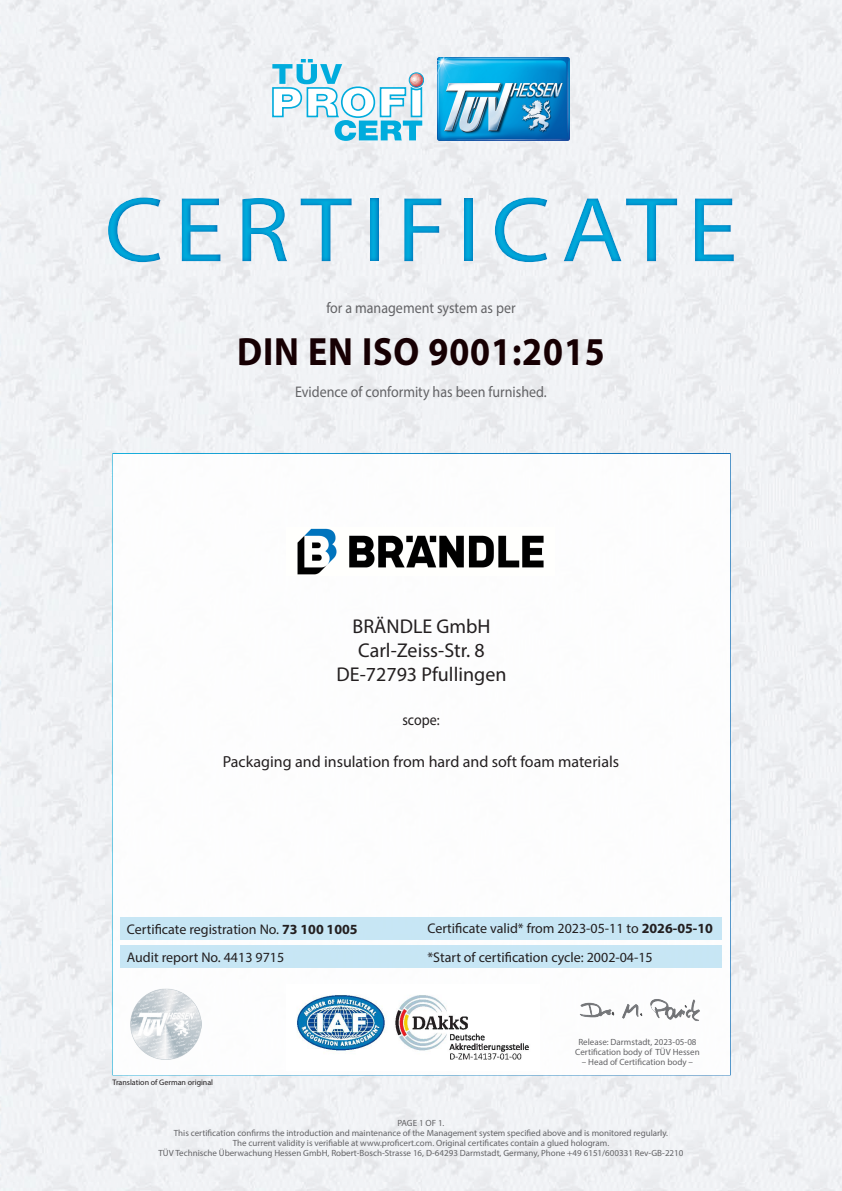
<style>
.page{position:relative;width:842px;height:1191px;background:#fff}
.page>*{position:absolute;margin:0;border:0;box-sizing:border-box;transform-origin:0 0}
.t1{font:93px "Myriad Pro";letter-spacing:.1em;color:#00acdd;scale:1.1 1}
.t2{font:700 39.6px "Myriad Pro";letter-spacing:.025em;color:#170003;scale:.91 1}
.t3{font:20px "Myriad Pro";color:#231f20}
.t4{font:16px "Myriad Pro";color:#231f20}
.t5{font:15.4px "Myriad Pro";color:#636366;scale:.91 1}
.t6{font:15.4px "Myriad Pro";color:#231f20;scale:.91 1}
.t7{font:14px "Myriad Pro";color:#231f20}
.t8{font:9px/10px "Myriad Pro";color:#636366;text-align:center}
.t9{font:8px "Myriad Pro";color:#231f20}
.s1{font-weight:700}
</style>
<div class="page">
<img style="left:0;top:0;width:842px;height:1191px">
<img style="left:437px;top:57px;width:132px;height:83px">
<svg style="left:272px;top:59px;width:152px;height:82px"></svg>
<div style="left:112px;top:453px;width:619px;height:622px;background:#fff;border:2px solid #fff"></div>
<div style="left:120px;top:945px;width:602px;height:23px;background:#c1e4f4"></div>
<div style="left:121px;top:917px;width:601px;height:22px;background:#c1e4f4"></div>
<img style="left:296px;top:995px;width:233px;height:65px">
<img style="left:744px;top:810px;width:77px;height:55px">
<img style="left:736px;top:724px;width:98px;height:40px">
<img style="left:735px;top:636px;width:95px;height:35px">
<img style="left:736px;top:549px;width:93px;height:35px">
<img style="left:737px;top:479px;width:91px;height:36px">
<div style="left:642px;top:1096px;width:99px;height:53px;background:#f0f1f4"></div>
<img style="left:579px;top:999px;width:121px;height:22px">
<div style="left:0;top:172px;width:842px;height:114px;background:#006bb6;opacity:.75"></div>
<img style="left:130px;top:988px;width:71px;height:71px">
<img style="left:297px;top:528px;width:247px;height:47px">
<h1 class="t1" style="left:104px;top:173px;width:577px">CERTIFICATE</h1>
<p class="t5" style="left:326px;top:298px;width:209px">for a management system as per</p>
<p class="t2" style="left:237px;top:326px;width:406px">DIN EN ISO 9001:2015</p>
<p class="t5" style="left:295px;top:382px;width:278px">Evidence of conformity has been furnished.</p>
<p class="t3" style="left:353px;top:614px;width:139px">BRÄNDLE GmbH</p>
<p class="t3" style="left:358px;top:638px;width:128px">Carl-Zeiss-Str. 8</p>
<p class="t3" style="left:337px;top:662px;width:171px">DE-72793 Pfullingen</p>
<p class="t6" style="left:402px;top:710px;width:42px">scope:</p>
<p class="t4" style="left:223px;top:752px;width:398px">Packaging and insulation from hard and soft foam materials</p>
<p class="t7" style="left:427px;top:919px;width:287px">Certificate valid* from 2023-05-11 to <span class="s1">2026-05-10</span></p>
<p class="t7" style="left:127px;top:921px;width:232px">Certificate registration No. <span class="s1">73 100 1005</span></p>
<p class="t7" style="left:127px;top:948px;width:159px">Audit report No. 4413 9715</p>
<p class="t7" style="left:427px;top:948px;width:227px">*Start of certification cycle: 2002-04-15</p>
<p class="t9" style="left:112px;top:1077px;width:102px">Translation of German original</p>
<p class="t8" style="left:575px;top:1037px;width:126px">Release: Darmstadt, 2023-05-08<br>Certification body of TÜV Hessen</p>
<p class="t8" style="left:582px;top:1057px;width:113px">– Head of Certification body –</p>
<p class="t8" style="left:397px;top:1118px;width:49px">PAGE 1 OF 1.</p>
<p class="t8" style="left:174px;top:1128px;width:496px">This certification confirms the introduction and maintenance of the Management system specified above and is monitored regularly.</p>
<p class="t8" style="left:233px;top:1138px;width:378px">The current validity is verifiable at www.proficert.com. Original certificates contain a glued hologram.</p>
<p class="t8" style="left:159px;top:1148px;width:526px">TÜV Technische Überwachung Hessen GmbH, Robert-Bosch-Strasse 16, D-64293 Darmstadt, Germany, Phone +49 6151/600331 Rev-GB-2210</p>
</div>
